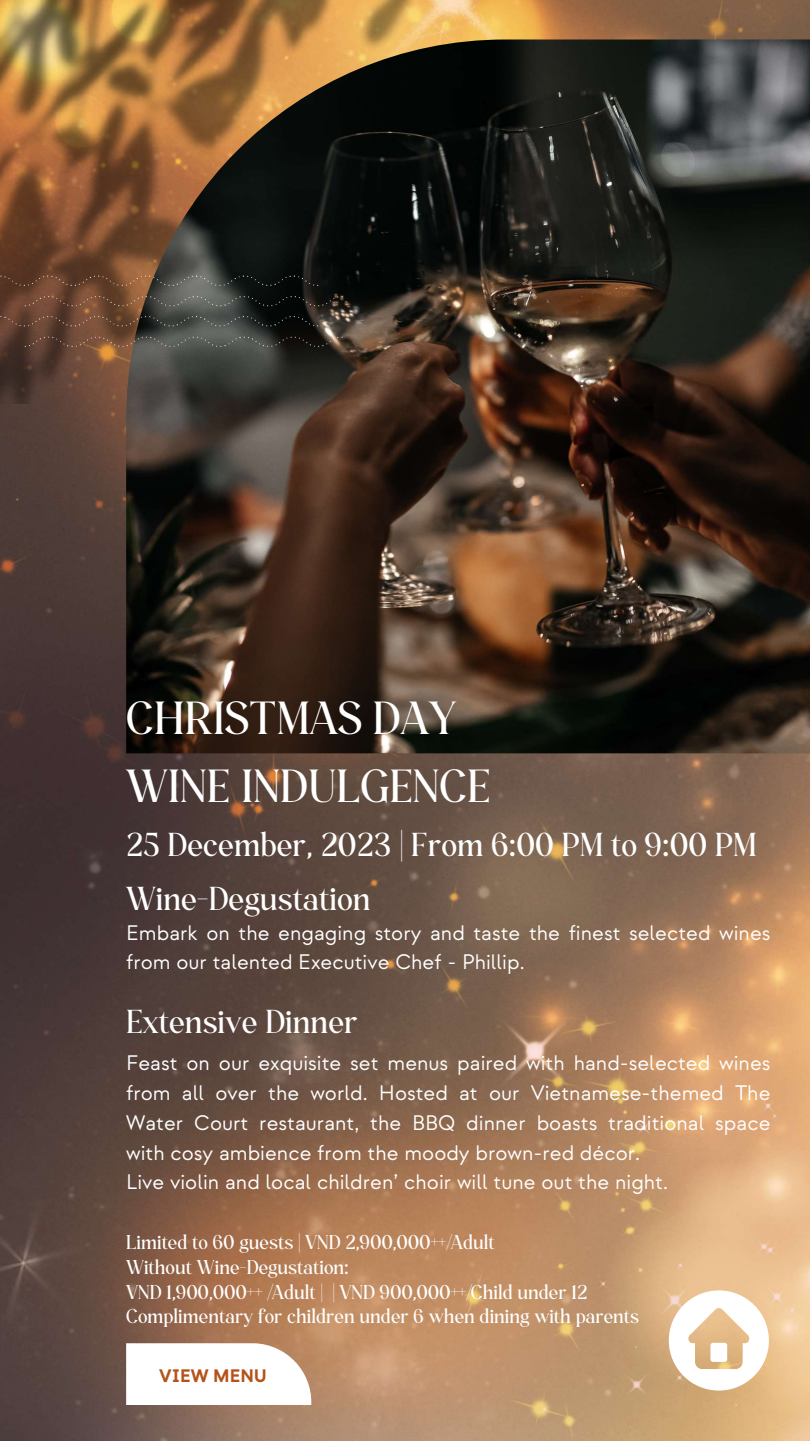
<style>
.page{position:relative;width:810px;height:1441px;background:#fff}
.page>*{position:absolute;margin:0;border:0;box-sizing:border-box;transform-origin:0 0}
.t1{font:500 48.75px/68.1px "Monesta";color:#fff}
.t2{font:500 34.8px/53.8px "Monesta";color:#fff}
.t3{font:21px/29.8px "Strawford";color:#fff}
.t4{font:500 21px/24.8px "Monesta";color:#fff}
.t5{font:700 18.08px "Strawford";color:#b55219}
</style>
<div class="page">
<img style="left:0;top:0;width:810px;height:1440px">
<img style="left:126px;top:39px;width:684px;height:714px">
<img style="left:0;top:0;width:605px;height:403px">
<img style="left:0;top:258px;width:368px;height:108px">
<svg style="left:669px;top:1290px;width:100px;height:100px"></svg>
<div style="left:711px;top:1342px;width:16px;height:19px;background:#fff;border-radius:2px"></div>
<svg style="left:126px;top:1342px;width:185px;height:62px"></svg>
<h1 class="t1" style="left:126px;top:686px;width:366px">CHRISTMAS DAY<br>WINE INDULGENCE</h1>
<h2 class="t2" style="left:126px;top:819px;width:632px">25 December, 2023 | From 6:00 PM to 9:00 PM<br>Wine-Degustation</h2>
<p class="t3" style="left:126px;top:918px;width:646px">Embark on the engaging story and taste the finest selected wines from our talented Executive Chef - Phillip.</p>
<h2 class="t2" style="left:126px;top:996px;width:233px">Extensive Dinner</h2>
<p class="t3" style="left:126px;top:1048px;width:646px">Feast on our exquisite set menus paired with hand-selected wines from all over the world. Hosted at our Vietnamese-themed The Water Court restaurant, the BBQ dinner boasts traditional space with cosy ambience from the moody brown-red décor.<br>Live violin and local children’ choir will tune out the night.</p>
<p class="t4" style="left:126px;top:1230px;width:515px">Limited to 60 guests | VND 2,900,000++/Adult<br>Without Wine-Degustation:<br>VND 1,900,000++ /Adult | | VND 900,000++/Child under 12<br>Complimentary for children under 6 when dining with parents</p>
<p class="t5" style="left:159px;top:1364px;width:109px">VIEW MENU</p>
</div>
